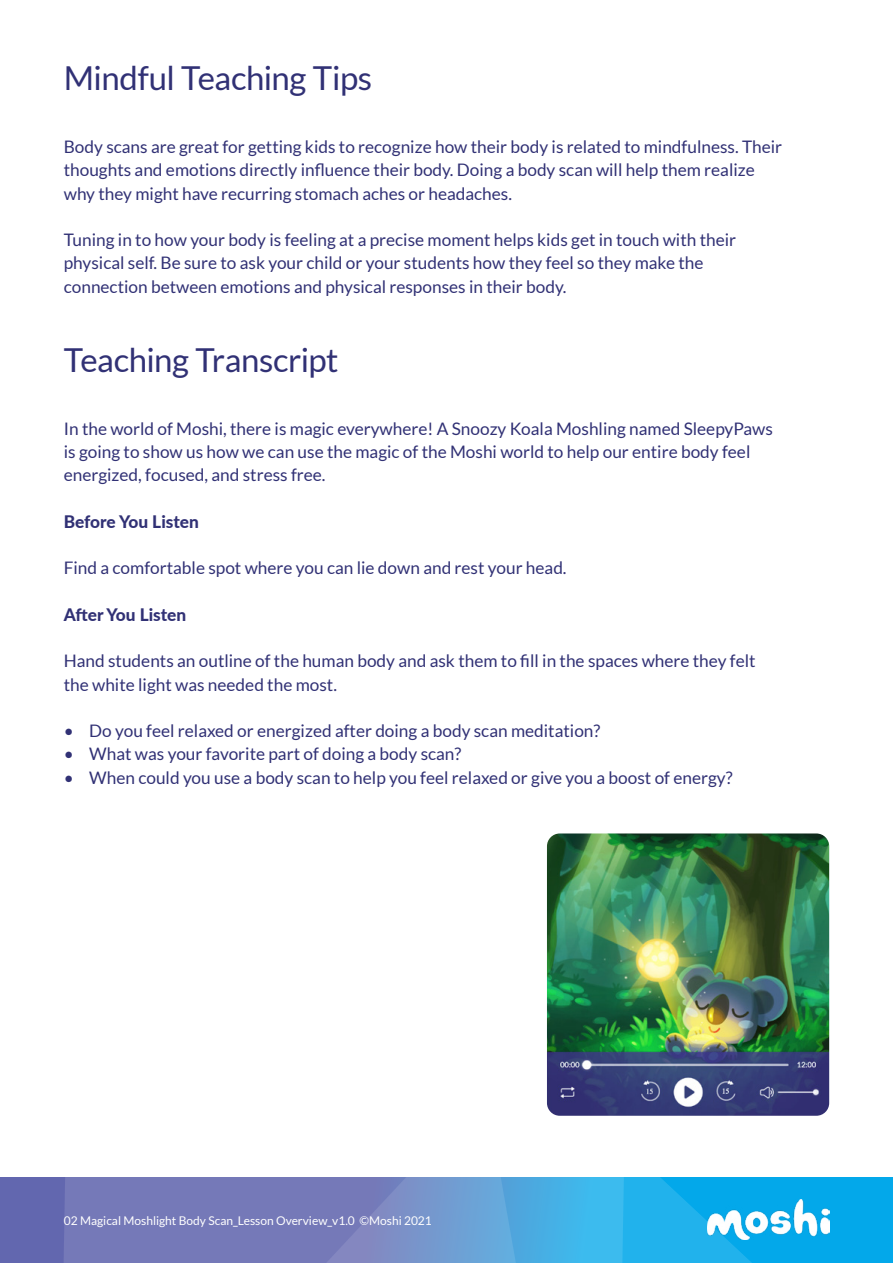
<style>
.page{position:relative;width:893px;height:1263px;background:#fff}
.page>*{position:absolute;margin:0;border:0;box-sizing:border-box;transform-origin:0 0}
.t1{font:33px "Lato";letter-spacing:-.015em;color:#313175}
.t2{font:17.25px/23.2px "Lato";color:#313175}
.t3{font:800 17.25px "Lato";color:#313175}
.t4{font:12px "Lato";color:#fff}
</style>
<div class="page">
<img style="left:547px;top:833px;width:282px;height:283px">
<div style="left:0;top:1178px;width:893px;height:85px;background:#03a8ea"></div>
<svg style="left:554px;top:1178px;width:276px;height:85px"></svg>
<svg style="left:0;top:1178px;width:554px;height:85px;background:#6f83c0"></svg>
<img style="left:708px;top:1199px;width:121px;height:40px">
<h1 class="t1" style="left:64px;top:60px;width:310px">Mindful Teaching Tips</h1>
<p class="t2" style="left:64px;top:135px;width:720px">Body scans are great for getting kids to recognize how their body is related to mindfulness. Their thoughts and emotions directly influence their body. Doing a body scan will help them realize why they might have recurring stomach aches or headaches.</p>
<p class="t2" style="left:64px;top:228px;width:674px">Tuning in to how your body is feeling at a precise moment helps kids get in touch with their physical self. Be sure to ask your child or your students how they feel so they make the connection between emotions and physical responses in their body.</p>
<h1 class="t1" style="left:64px;top:342px;width:276px">Teaching Transcript</h1>
<p class="t2" style="left:64px;top:417px;width:711px">In the world of Moshi, there is magic everywhere! A Snoozy Koala Moshling named SleepyPaws is going to show us how we can use the magic of the Moshi world to help our entire body feel energized, focused, and stress free.</p>
<p class="t3" style="left:64px;top:509px;width:137px">Before You Listen</p>
<p class="t2" style="left:64px;top:556px;width:504px">Find a comfortable spot where you can lie down and rest your head.</p>
<p class="t3" style="left:64px;top:602px;width:124px">After You Listen</p>
<p class="t2" style="left:64px;top:649px;width:693px">Hand students an outline of the human body and ask them to fill in the spaces where they felt the white light was needed the most.</p>
<p class="t2" style="left:64px;top:719px;width:538px">• Do you feel relaxed or energized after doing a body scan meditation?</p>
<p class="t2" style="left:64px;top:742px;width:399px">• What was your favorite part of doing a body scan?</p>
<p class="t2" style="left:64px;top:766px;width:670px">• When could you use a body scan to help you feel relaxed or give you a boost of energy?</p>
<p class="t4" style="left:80px;top:1214px;width:331px">LL ShiShi’s Soothing Anxiety Shrinker LessonPlan ©Moshi 2021</p>
<p class="t4" style="left:64px;top:1214px;width:370px">02 Magical Moshlight Body Scan_Lesson Overview_v1.0 ©Moshi 2021</p>
</div>
